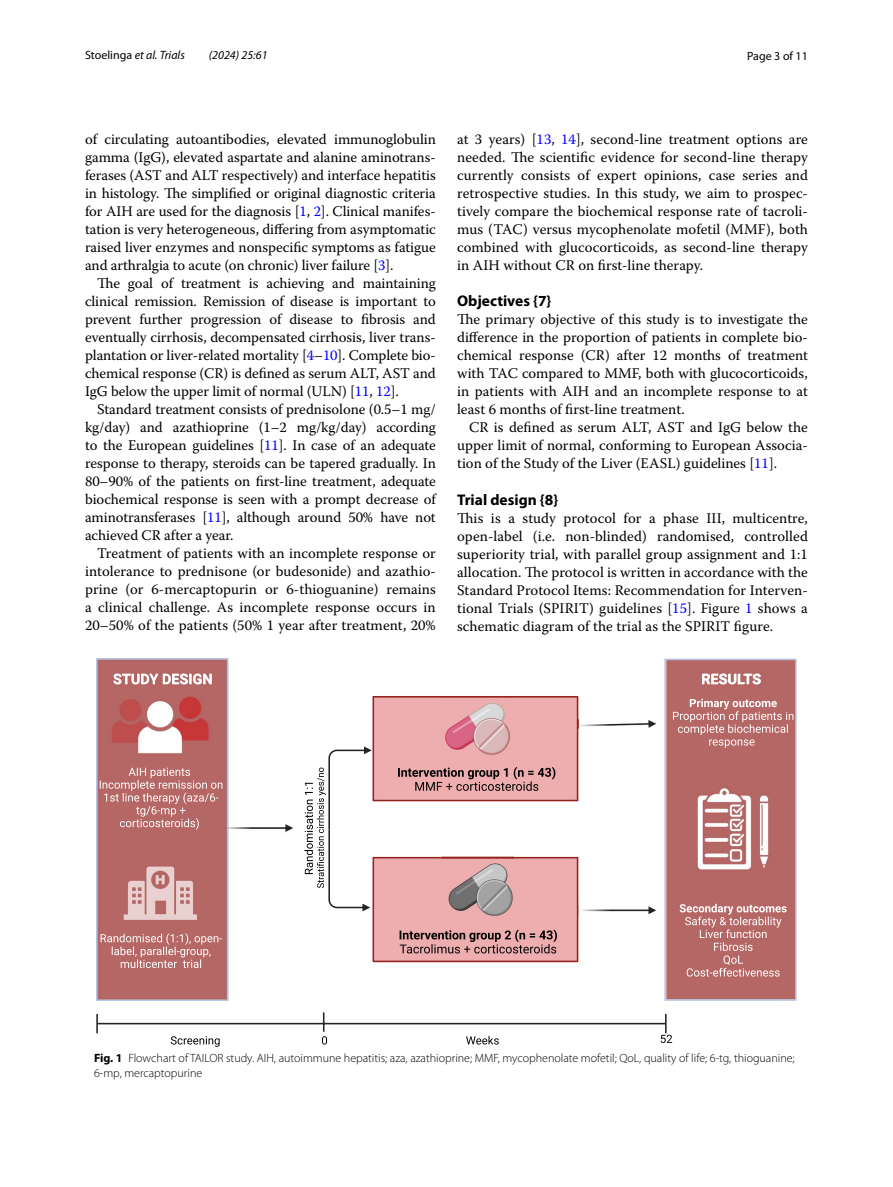
<style>
.page{position:relative;width:893px;height:1187px;background:#fff}
.page>*{position:absolute;margin:0;border:0;box-sizing:border-box;transform-origin:0 0}
.t1{font:700 15.45px "Myriad Pro";color:#000}
.t2{font:14.7px/18px "Warnock Pro";color:#000;text-align:justify}
.t3{font:300 12px/15px "Myriad Pro";color:#000}
.t4{font:italic 12px "Myriad Pro";color:#000}
.t5{font:12px "Myriad Pro";color:#000}
.s1{font-style:normal}
.s2{color:#00f}
.s3{font-weight:700}
</style>
<div class="page">
<img style="left:96px;top:658px;width:561px;height:342px">
<svg style="left:304px;top:696px;width:274px;height:266px"></svg>
<svg style="left:114px;top:674px;width:98px;height:10px"></svg>
<svg style="left:100px;top:767px;width:122px;height:62px;background:#be7a79"></svg>
<svg style="left:101px;top:933px;width:121px;height:34px;background:#c1807e"></svg>
<svg style="left:664px;top:658px;width:133px;height:342px;background:#bc7c7c"></svg>
<svg style="left:702px;top:674px;width:58px;height:10px"></svg>
<svg style="left:673px;top:698px;width:120px;height:49px;background:#c07f7d"></svg>
<svg style="left:680px;top:903px;width:107px;height:73px;background:#bf7c7a"></svg>
<hr style="left:665px;top:1013px;width:2px;height:20px;background:#232323">
<hr style="left:97px;top:1022px;width:569px;height:2px;background:#232323">
<svg style="left:466px;top:1036px;width:33px;height:8px"></svg>
<svg style="left:322px;top:1012px;width:5px;height:32px"></svg>
<svg style="left:661px;top:1034px;width:11px;height:8px"></svg>
<hr style="left:96px;top:1013px;width:2px;height:20px;background:#232323">
<svg style="left:171px;top:1036px;width:49px;height:10px"></svg>
<p class="t4" style="left:85px;top:48px;width:101px"><span class="s1">Stoelinga</span> et al. Trials</p>
<p class="t4" style="left:209px;top:48px;width:60px">(2024) 25:61</p>
<p class="t5" style="left:747px;top:48px;width:62px">Page 3 of 11</p>
<p class="t2" style="left:85px;top:130px;width:352px">of circulating autoantibodies, elevated immunoglobulin gamma (IgG), elevated aspartate and alanine aminotrans&shy;ferases (AST and ALT respectively) and interface hepatitis in histology. The simplified or original diagnostic criteria for AIH are used for the diagnosis [<span class="s2">1</span>, <span class="s2">2</span>]. Clinical manifes&shy;tation is very heterogeneous, differing from asymptomatic raised liver enzymes and nonspecific symptoms as fatigue and arthralgia to acute (on chronic) liver failure [<span class="s2">3</span>].</p>
<p class="t2" style="left:85px;top:274px;width:352px;text-indent:12px">The goal of treatment is achieving and maintaining clinical remission. Remission of disease is important to prevent further progression of disease to fibrosis and eventually cirrhosis, decompensated cirrhosis, liver trans&shy;plantation or liver-related mortality [<span class="s2">4</span>–<span class="s2">10</span>]. Complete bio&shy;chemical response (CR) is defined as serum ALT, AST and IgG below the upper limit of normal (ULN) [<span class="s2">11</span>, <span class="s2">12</span>].</p>
<p class="t2" style="left:85px;top:400px;width:352px;text-indent:12px">Standard treatment consists of prednisolone (0.5–1 mg/ kg/day) and azathioprine (1–2 mg/kg/day) according to the European guidelines [<span class="s2">11</span>]. In case of an adequate response to therapy, steroids can be tapered gradually. In 80–90% of the patients on first-line treatment, adequate biochemical response is seen with a prompt decrease of aminotransferases [<span class="s2">11</span>], although around 50% have not achieved CR after a year.</p>
<p class="t2" style="left:85px;top:544px;width:352px;text-indent:12px">Treatment of patients with an incomplete response or intolerance to prednisone (or budesonide) and azathio&shy;prine (or 6-mercaptopurin or 6-thioguanine) remains a clinical challenge. As incomplete response occurs in 20–50% of the patients (50% 1 year after treatment, 20%</p>
<p class="t2" style="left:457px;top:130px;width:352px">at 3 years) [<span class="s2">13</span>, <span class="s2">14</span>], second-line treatment options are needed. The scientific evidence for second-line therapy currently consists of expert opinions, case series and retrospective studies. In this study, we aim to prospec&shy;tively compare the biochemical response rate of tacroli&shy;mus (TAC) versus mycophenolate mofetil (MMF), both combined with glucocorticoids, as second-line therapy in AIH without CR on first-line therapy.</p>
<p class="t1" style="left:457px;top:290px;width:96px">Objectives {7}</p>
<p class="t2" style="left:457px;top:310px;width:352px">The primary objective of this study is to investigate the difference in the proportion of patients in complete bio&shy;chemical response (CR) after 12 months of treatment with TAC compared to MMF, both with glucocorticoids, in patients with AIH and an incomplete response to at least 6 months of first-line treatment.</p>
<p class="t2" style="left:457px;top:418px;width:352px;text-indent:12px">CR is defined as serum ALT, AST and IgG below the upper limit of normal, conforming to European Associa&shy;tion of the Study of the Liver (EASL) guidelines [<span class="s2">11</span>].</p>
<p class="t1" style="left:457px;top:489px;width:103px">Trial design {8}</p>
<p class="t2" style="left:457px;top:508px;width:352px">This is a study protocol for a phase III, multicentre, open-label (i.e. non-blinded) randomised, controlled superiority trial, with parallel group assignment and 1:1 allocation. The protocol is written in accordance with the Standard Protocol Items: Recommendation for Interven&shy;tional Trials (SPIRIT) guidelines [<span class="s2">15</span>]. Figure <span class="s2">1</span> shows a schematic diagram of the trial as the SPIRIT figure.</p>
<p class="t3" style="left:94px;top:1050px;width:702px"><span class="s3">Fig. 1</span> Flowchart of TAILOR study. AIH, autoimmune hepatitis; aza, azathioprine; MMF, mycophenolate mofetil; QoL, quality of life; 6-tg, thioguanine;<br>6-mp, mercaptopurine</p>
</div>
